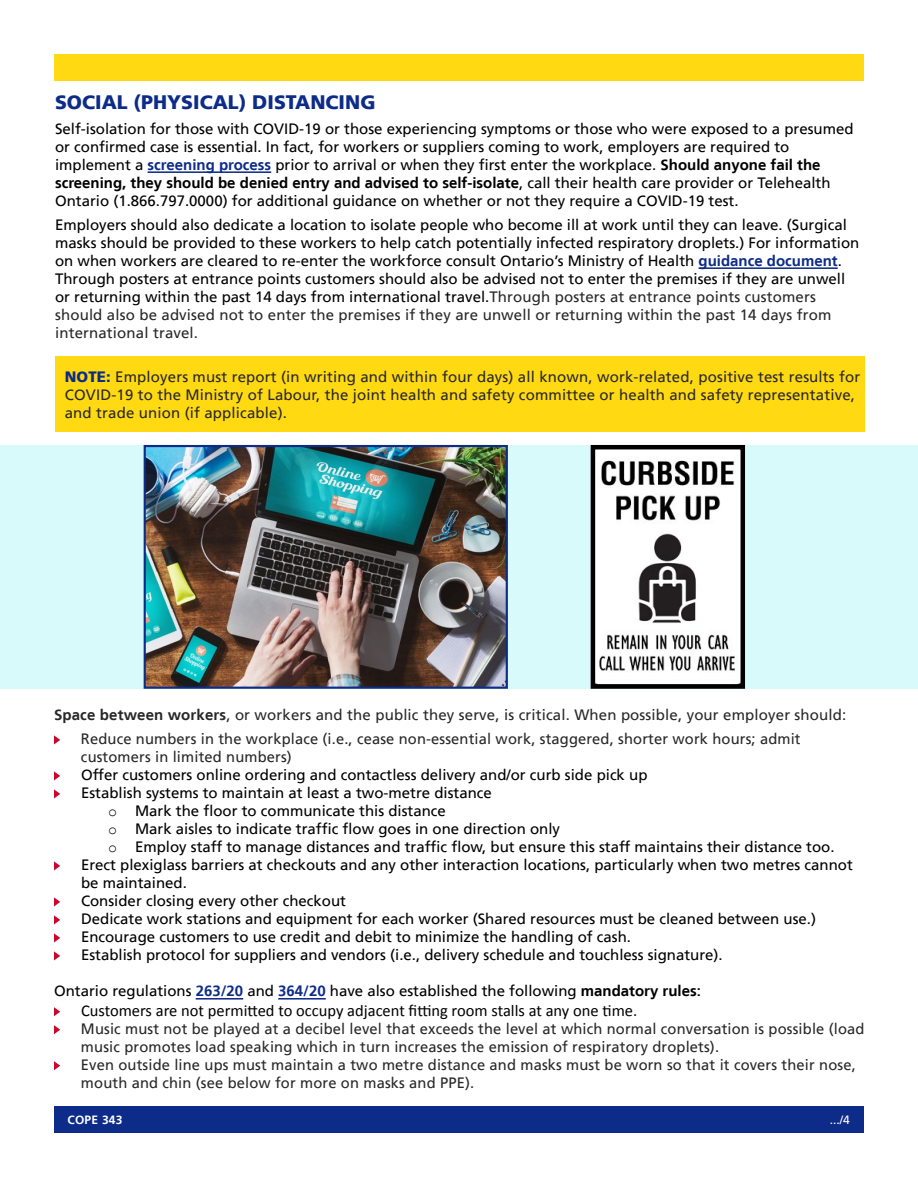
<style>
.page{position:relative;width:918px;height:1188px;background:#fff}
.page>*{position:absolute;margin:0;border:0;box-sizing:border-box;transform-origin:0 0}
.t1{font:900 19.5px "Frutiger LT";color:#0d2b88}
.t2{font:16.5px "Calibri";color:#000}
.t3{font:15px/18px "Frutiger LT";color:#000}
.t4{font:15px/18px "Frutiger LT";letter-spacing:.01em;color:#292829}
.t5{font:700 12px "Frutiger LT";letter-spacing:.02em;color:#fff}
.t6{font:12px "Frutiger LT";color:#fff}
.s1{font-weight:700;color:#0d2b88}
.s2{font-weight:700}
.s3{color:#292829}
.s4{font-weight:900;color:#0d2b88}
.s5{font-family:"Courier New"}
</style>
<div class="page">
<hr style="left:148px;top:171px;width:123px;height:2px;background:#0d2b88">
<hr style="left:699px;top:267px;width:139px;height:2px;background:#0d2b88">
<div style="left:54px;top:54px;width:810px;height:27px;background:#ffd911"></div>
<div style="left:55px;top:356px;width:810px;height:76px;background:#ffd911"></div>
<hr style="left:196px;top:998px;width:47px;height:2px;background:#0d2b88">
<hr style="left:278px;top:998px;width:48px;height:2px;background:#0d2b88">
<svg style="left:54px;top:735px;width:6px;height:9px"></svg>
<svg style="left:54px;top:771px;width:6px;height:9px"></svg>
<svg style="left:54px;top:789px;width:6px;height:9px"></svg>
<svg style="left:54px;top:861px;width:6px;height:9px"></svg>
<svg style="left:54px;top:897px;width:6px;height:9px"></svg>
<svg style="left:54px;top:915px;width:6px;height:9px"></svg>
<svg style="left:54px;top:933px;width:6px;height:9px"></svg>
<svg style="left:54px;top:951px;width:6px;height:9px"></svg>
<svg style="left:54px;top:1007px;width:6px;height:9px"></svg>
<svg style="left:54px;top:1025px;width:6px;height:9px"></svg>
<svg style="left:54px;top:1061px;width:6px;height:9px"></svg>
<div style="left:54px;top:1107px;width:810px;height:26px;background:#0d2b88"></div>
<div style="left:0;top:445px;width:918px;height:243px;background:#d9fafb"></div>
<img style="left:596px;top:450px;width:144px;height:234px">
<div style="left:591px;top:445px;width:154px;height:244px;border:4px solid #000"></div>
<img style="left:147px;top:448px;width:358px;height:238px">
<div style="left:144px;top:445px;width:364px;height:244px;border:2px solid #0d2b88"></div>
<h1 class="t1" style="left:55px;top:91px;width:322px">SOCIAL (PHYSICAL) DISTANCING</h1>
<p class="t3" style="left:55px;top:120px;width:800px">Self-isolation for those with COVID-19 or those experiencing symptoms or those who were exposed to a presumed or confirmed case is essential. In fact, for workers or suppliers coming to work, employers are required to implement a <span class="s1">screening process</span> prior to arrival or when they first enter the workplace. <span class="s2">Should anyone fail the screening, they should be denied entry and advised to self-isolate</span>, call their health care provider or Telehealth Ontario (1.866.797.0000) for additional guidance on whether or not they require a COVID-19 test.</p>
<p class="t3" style="left:55px;top:216px;width:806px">Employers should also dedicate a location to isolate people who become ill at work until they can leave. (Surgical masks should be provided to these workers to help catch potentially infected respiratory droplets.) For information on when workers are cleared to re-enter the workforce consult Ontario’s Ministry of Health <span class="s1">guidance document</span>.<br>Through posters at entrance points customers should also be advised not to enter the premises if they are unwell or returning within the past 14 days from international travel.<span class="s3">Through posters at entrance points customers should also be advised not to enter the premises if they are unwell or returning within the past 14 days from international travel.</span></p>
<p class="t4" style="left:65px;top:368px;width:797px"><span class="s4">NOTE:</span> Employers must report (in writing and within four days) all known, work-related, positive test results for<br>COVID-19 to the Ministry of Labour, the joint health and safety committee or health and safety representative, and trade union (if applicable).</p>
<p class="t4" style="left:81px;top:702px;width:767px;line-height:24.8px;text-indent:-27px"><span class="s2">Space between workers</span>, or workers and the public they serve, is critical. When possible, your employer should:<br>Reduce numbers in the workplace (i.e., cease non-essential work, staggered, shorter work hours; admit</p>
<p class="t4" style="left:81px;top:748px;width:212px">customers in limited numbers)</p>
<p class="t3" style="left:81px;top:766px;width:568px">Offer customers online ordering and contactless delivery and/or curb side pick up</p>
<p class="t3" style="left:81px;top:784px;width:412px">Establish systems to maintain at least a two-metre distance</p>
<p class="t3" style="left:108px;top:802px;width:339px"><span class="s5">o</span> Mark the floor to communicate this distance</p>
<p class="t3" style="left:108px;top:820px;width:454px"><span class="s5">o</span> Mark aisles to indicate traffic flow goes in one direction only</p>
<p class="t3" style="left:108px;top:838px;width:728px"><span class="s5">o</span> Employ staff to manage distances and traffic flow, but ensure this staff maintains their distance too.</p>
<p class="t3" style="left:81px;top:856px;width:773px">Erect plexiglass barriers at checkouts and any other interaction locations, particularly when two metres cannot</p>
<p class="t3" style="left:81px;top:874px;width:107px">be maintained.</p>
<p class="t3" style="left:81px;top:892px;width:267px">Consider closing every other checkout</p>
<p class="t3" style="left:81px;top:910px;width:737px">Dedicate work stations and equipment for each worker (Shared resources must be cleaned between use.)</p>
<p class="t3" style="left:81px;top:928px;width:552px">Encourage customers to use credit and debit to minimize the handling of cash.</p>
<p class="t3" style="left:81px;top:946px;width:643px">Establish protocol for suppliers and vendors (i.e., delivery schedule and touchless signature).</p>
<p class="t3" style="left:54px;top:982px;width:648px">Ontario regulations <span class="s1">263/20</span> and <span class="s1">364/20</span> have also established the following <span class="s2">mandatory rules:</span></p>
<p class="t2" style="left:81px;top:1001px;width:558px">Customers are not permitted to occupy adjacent fitting room stalls at any one time.</p>
<p class="t4" style="left:81px;top:1020px;width:785px">Music must not be played at a decibel level that exceeds the level at which normal conversation is possible (load music promotes load speaking which in turn increases the emission of respiratory droplets).<br>Even outside line ups must maintain a two metre distance and masks must be worn so that it covers their nose, mouth and chin (see below for more on masks and PPE).</p>
<p class="t5" style="left:68px;top:1113px;width:57px">COPE 343</p>
<p class="t6" style="left:830px;top:1113px;width:22px">.../4</p>
</div>
